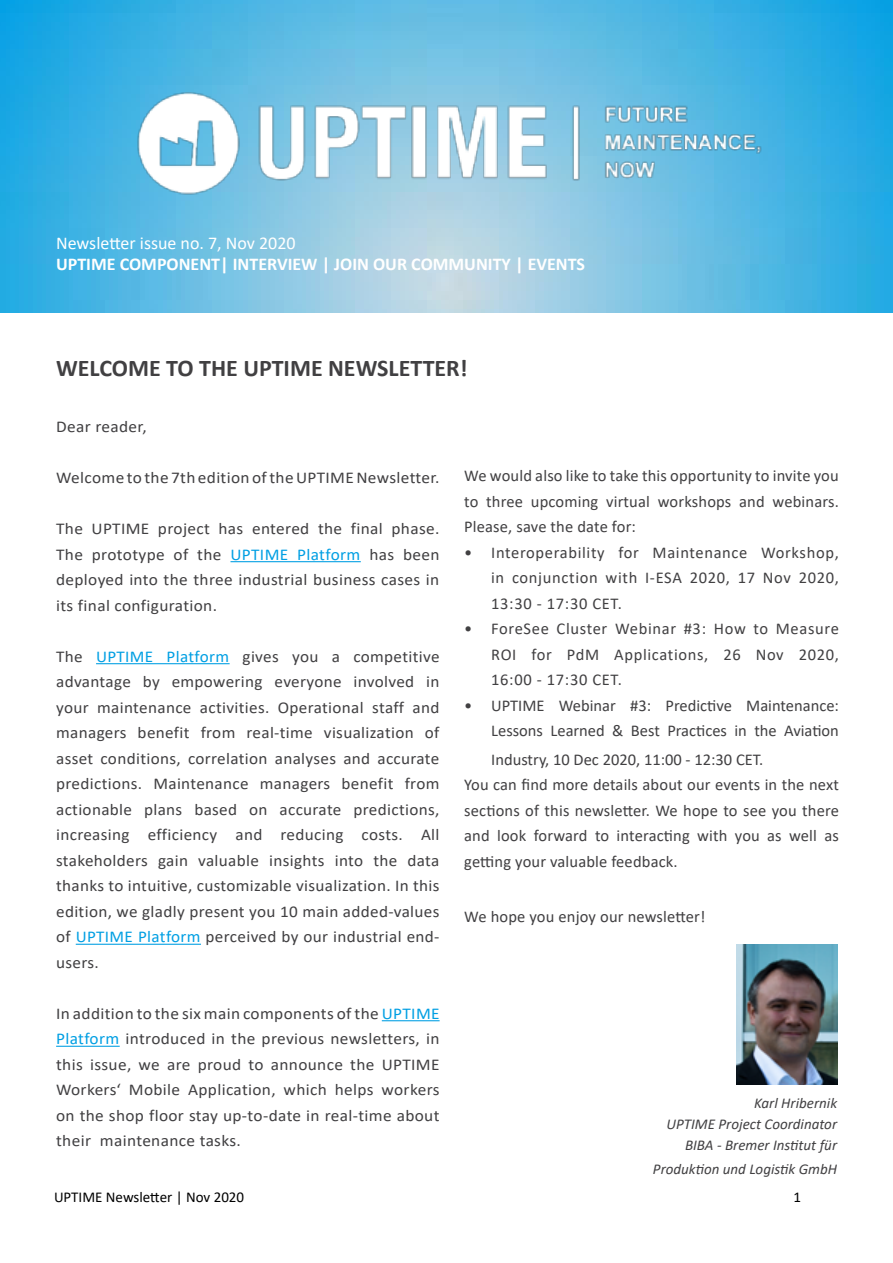
<style>
.page{position:relative;width:893px;height:1263px;background:#fff}
.page>*{position:absolute;margin:0;border:0;box-sizing:border-box;transform-origin:0 0}
.t1{font:700 24px "Calibri";color:#414042}
.t2{font:700 18px "Calibri";color:#fff}
.t3{font:18px "Calibri";color:#fff}
.t4{font:16.5px/25.5px "Calibri";letter-spacing:.01em;color:#414042;text-align:justify}
.t5{font:16.5px/25.5px "Calibri";letter-spacing:.01em;color:#414042;text-align:justify;scale:1.04 1}
.t6{font:16.5px/25.5px "Calibri";letter-spacing:.01em;color:#414042;text-align:justify;scale:1.05 1}
.t7{font:italic 15px/21px "Calibri";color:#414042;text-align:right}
.t8{font:15px "Calibri";color:#000}
.s1{color:#009fe3}
</style>
<div class="page">
<img style="left:0;top:0;width:893px;height:313px">
<img style="left:94px;top:46px;width:700px;height:193px">
<img style="left:736px;top:944px;width:101px;height:140px">
<hr style="left:230px;top:561px;width:131px;height:1px;background:#009fe3">
<hr style="left:96px;top:663px;width:134px;height:1px;background:#009fe3">
<hr style="left:76px;top:944px;width:125px;height:1px;background:#009fe3">
<hr style="left:382px;top:1020px;width:58px;height:1px;background:#009fe3">
<hr style="left:56px;top:1046px;width:64px;height:1px;background:#009fe3">
<p class="t3" style="left:56px;top:230px;width:241px">Newsletter issue no. 7, Nov 2020</p>
<p class="t2" style="left:56px;top:252px;width:530px">UPTIME COMPONENT| INTERVIEW | JOIN OUR COMMUNITY | EVENTS</p>
<h1 class="t1" style="left:56px;top:351px;width:413px">WELCOME TO THE UPTIME NEWSLETTER!</h1>
<p class="t6" style="left:56px;top:414px;width:88px">Dear reader,</p>
<p class="t6" style="left:56px;top:465px;width:367px">Welcome to the 7th edition of the UPTIME Newsletter.</p>
<p class="t6" style="left:56px;top:516px;width:367px">The UPTIME project has entered the final phase.<br>The prototype of the <span class="s1">UPTIME Platform</span> has been deployed into the three industrial business cases in its final configuration.</p>
<p class="t5" style="left:56px;top:643px;width:370px">The <span class="s1">UPTIME Platform</span> gives you a competitive advantage by empowering everyone involved in your maintenance activities. Operational staff and managers benefit from real-time visualization of asset conditions, correlation analyses and accurate predictions. Maintenance managers benefit from actionable plans based on accurate predictions, increasing efficiency and reducing costs. All stakeholders gain valuable insights into the data thanks to intuitive, customizable visualization. In this edition, we gladly present you 10 main added-values of <span class="s1">UPTIME Platform</span> perceived by our industrial end&shy;users.</p>
<p class="t6" style="left:56px;top:1000px;width:367px">In addition to the six main components of the <span class="s1">UPTIME Platform</span> introduced in the previous newsletters, in this issue, we are proud to announce the UPTIME Workers‘ Mobile Application, which helps workers on the shop floor stay up-to-date in real-time about their maintenance tasks.</p>
<p class="t4" style="left:464px;top:463px;width:376px">We would also like to take this opportunity to invite you to three upcoming virtual workshops and webinars.<br>Please, save the date for:</p>
<p class="t4" style="left:491px;top:539px;width:349px;text-indent:-27px">• Interoperability for Maintenance Workshop, in conjunction with I-ESA 2020, 17 Nov 2020, 13:30 - 17:30 CET.</p>
<p class="t4" style="left:491px;top:615px;width:349px;text-indent:-27px">• ForeSee Cluster Webinar #3: How to Measure ROI for PdM Applications, 26 Nov 2020, 16:00 - 17:30 CET.</p>
<p class="t4" style="left:464px;top:692px;width:376px;text-align:right">• UPTIME Webinar #3: Predictive Maintenance:<br>Lessons Learned &amp; Best Practices in the Aviation</p>
<p class="t4" style="left:464px;top:746px;width:376px;text-align:left;text-indent:27px">Industry, 10 Dec 2020, 11:00 - 12:30 CET.<br>You can find more details about our events in the next sections of this newsletter. We hope to see you there and look forward to interacting with you as well as getting your valuable feedback.</p>
<p class="t4" style="left:464px;top:903px;width:243px">We hope you enjoy our newsletter!</p>
<p class="t7" style="left:667px;top:1092px;width:172px">Karl Hribernik<br>UPTIME Project Coordinator<br>BIBA - Bremer Institut für</p>
<p class="t7" style="left:653px;top:1158px;width:186px">Produktion und Logistik GmbH</p>
<p class="t8" style="left:54px;top:1186px;width:192px">UPTIME Newsletter | Nov 2020</p>
<p class="t8" style="left:793px;top:1186px;width:9px">1</p>
</div>
